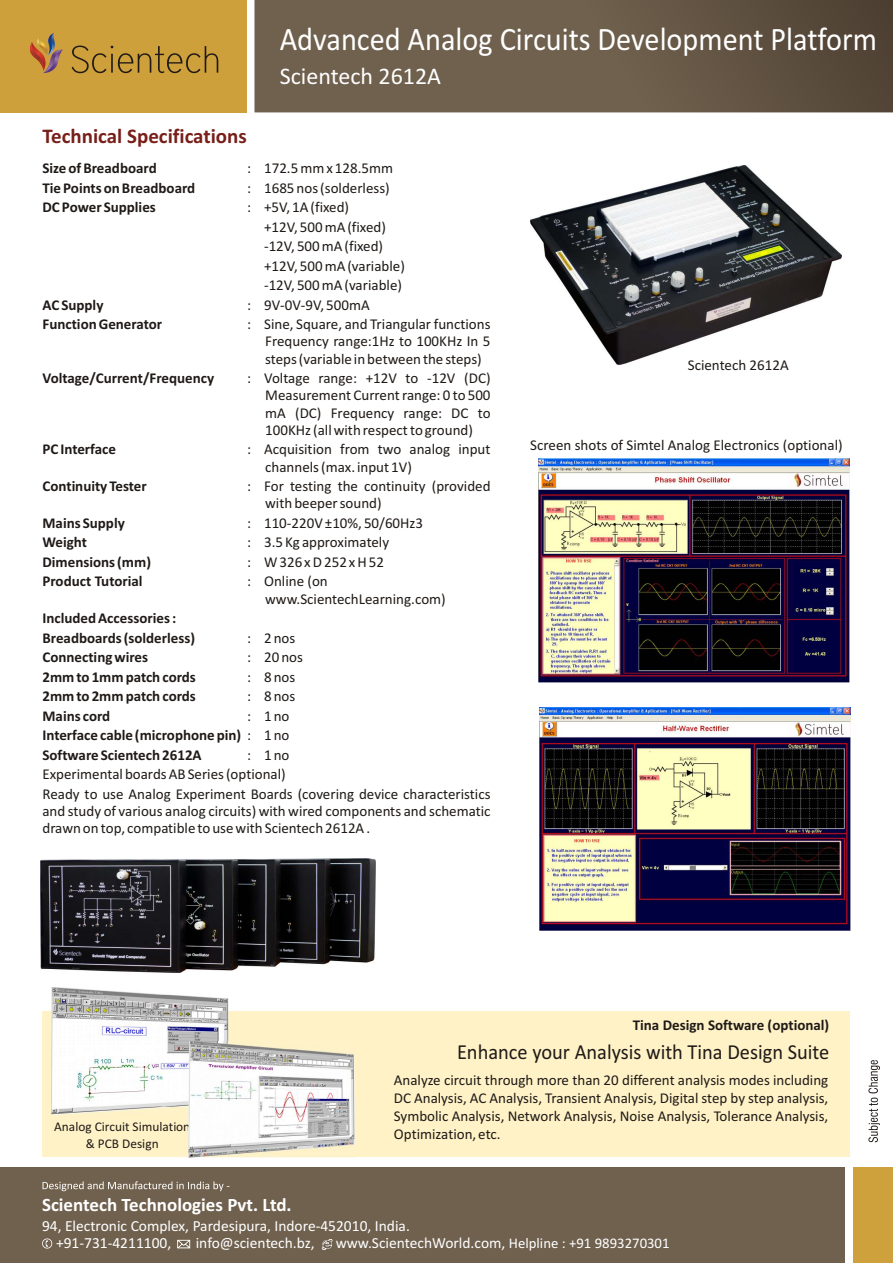
<style>
.page{position:relative;width:893px;height:1263px;background:#fff}
.page>*{position:absolute;margin:0;border:0;box-sizing:border-box;transform-origin:0 0}
.t1{font:33px "Calibri";color:#fff;scale:.92 1}
.t2{font:24px "Calibri";color:#fff}
.t3{font:21.45px "Calibri";color:#1f1a17;scale:.95 1}
.t4{font:700 21px "Calibri";color:#781f1a}
.t5{font:700 19.05px "Calibri";color:#fff}
.t6{font:15.45px/17px "Calibri";color:#fff}
.t7{font:15px/17.2px "Calibri";color:#1f1a17}
.t8{font:700 15px/19.5px "Calibri";color:#1f1a17}
.t9{font:13.35px/16.4px "Calibri";color:#1f1a17;text-align:center}
.s1{font-weight:400}
.s2{font-size:14.7px}
</style>
<div class="page">
<img style="left:531px;top:165px;width:311px;height:199px">
<img style="left:540px;top:707px;width:310px;height:224px">
<img style="left:538px;top:459px;width:311px;height:223px">
<img style="left:40px;top:858px;width:335px;height:114px">
<div style="left:43px;top:1012px;width:807px;height:145px;background:#fff2c7"></div>
<img style="left:52px;top:987px;width:176px;height:128px">
<img style="left:188px;top:1041px;width:167px;height:117px">
<svg style="left:254px;top:0;width:639px;height:112px;background:#685948"></svg>
<div style="left:0;top:0;width:246px;height:112px;background:#cea03c"></div>
<svg style="left:72px;top:46px;width:146px;height:27px"></svg>
<svg style="left:29px;top:33px;width:34px;height:40px"></svg>
<div style="left:0;top:1167px;width:845px;height:96px;background:#70614f"></div>
<div style="left:853px;top:1167px;width:39px;height:96px;background:#cfa13d"></div>
<svg style="left:868px;top:1060px;width:12px;height:82px"></svg>
<svg style="left:177px;top:1240px;width:13px;height:8px"></svg>
<svg style="left:322px;top:1239px;width:10px;height:11px"></svg>
<svg style="left:42px;top:1238px;width:10px;height:10px"></svg>
<svg style="left:43px;top:1181px;width:186px;height:10px"></svg>
<h3 class="t4" style="left:43px;top:127px;width:206px">Technical Specifications</h3>
<h1 class="t1" style="left:280px;top:25px;width:651px">Advanced Analog Circuits Development Platform</h1>
<h2 class="t2" style="left:280px;top:66px;width:163px">Scientech 2612A</h2>
<p class="t8" style="left:43px;top:160px;width:116px">Size of Breadboard</p>
<p class="t7" style="left:247px;top:161px;width:147px">: 172.5 mm x 128.5mm</p>
<p class="t8" style="left:43px;top:179px;width:154px">Tie Points on Breadboard</p>
<p class="t7" style="left:247px;top:180px;width:144px">: 1685 nos (solderless)</p>
<p class="t8" style="left:43px;top:199px;width:115px">DC Power Supplies</p>
<p class="t7" style="left:264px;top:199px;width:142px;line-height:19.5px;text-indent:-17px">: +5V, 1A (fixed)<br>+12V, 500 mA (fixed) -12V, 500 mA (fixed) +12V, 500 mA (variable) -12V, 500 mA (variable)</p>
<p class="t8" style="left:43px;top:296px;width:62px">AC Supply</p>
<p class="t7" style="left:247px;top:297px;width:124px">: 9V-0V-9V, 500mA</p>
<p class="t8" style="left:43px;top:316px;width:121px">Function Generator</p>
<p class="t7" style="left:265px;top:317px;width:227px;text-align:justify;text-indent:-18px">: Sine, Square, and Triangular functions Frequency range:1Hz to 100KHz In 5 steps (variable in between the steps)</p>
<p class="t8" style="left:42px;top:370px;width:173px">Voltage/Current/Frequency</p>
<p class="t7" style="left:265px;top:371px;width:227px;text-align:justify;text-indent:-18px">: Voltage range: +12V to -12V (DC)<br>Measurement Current range: 0 to 500 mA (DC) Frequency range: DC to 100KHz (all with respect to ground)</p>
<p class="t8" style="left:42px;top:441px;width:75px">PC Interface</p>
<p class="t7" style="left:265px;top:442px;width:227px;text-indent:-18px">: Acquisition from two analog input channels (max. input 1V)</p>
<p class="t8" style="left:42px;top:478px;width:106px">Continuity Tester</p>
<p class="t7" style="left:265px;top:479px;width:227px;text-indent:-18px">: For testing the continuity (provided with beeper sound)</p>
<p class="t8" style="left:42px;top:514px;width:84px">Mains Supply</p>
<p class="t7" style="left:247px;top:515px;width:177px">: 110-220V ±10%, 50/60Hz3</p>
<p class="t8" style="left:42px;top:534px;width:46px">Weight</p>
<p class="t7" style="left:247px;top:535px;width:143px">: 3.5 Kg approximately</p>
<p class="t8" style="left:42px;top:553px;width:110px">Dimensions (mm)</p>
<p class="t7" style="left:247px;top:554px;width:138px">: W 326 x D 252 x H 52</p>
<p class="t8" style="left:42px;top:573px;width:102px">Product Tutorial</p>
<p class="t7" style="left:265px;top:574px;width:182px;text-indent:-18px">: Online (on www.ScientechLearning.com)</p>
<p class="t8" style="left:42px;top:610px;width:154px">Included Accessories :<br>Breadboards (solderless)</p>
<p class="t7" style="left:247px;top:630px;width:50px">: 2 nos</p>
<p class="t8" style="left:42px;top:649px;width:107px">Connecting wires</p>
<p class="t7" style="left:247px;top:650px;width:57px">: 20 nos</p>
<p class="t8" style="left:42px;top:668px;width:155px">2mm to 1mm patch cords</p>
<p class="t7" style="left:247px;top:669px;width:50px">: 8 nos</p>
<p class="t8" style="left:42px;top:688px;width:155px">2mm to 2mm patch cords</p>
<p class="t7" style="left:247px;top:689px;width:50px">: 8 nos</p>
<p class="t8" style="left:42px;top:707px;width:69px">Mains cord</p>
<p class="t8" style="left:42px;top:707px;width:249px;text-align:justify;text-indent:205px"><span class="s1">: 1 no </span>Interface cable (microphone pin) <span class="s1">: 1 no </span>Software Scientech 2612A</p>
<p class="t7" style="left:42px;top:746px;width:450px;line-height:19.5px;text-indent:205px">: 1 no<br>Experimental boards AB Series (optional)<br>Ready to use Analog Experiment Boards (covering device characteristics</p>
<p class="t7" style="left:42px;top:803px;width:450px">and study of various analog circuits) with wired components and schematic drawn on top, compatible to use with Scientech 2612A .</p>
<p class="t7" style="left:688px;top:358px;width:102px">Scientech 2612A</p>
<p class="t7" style="left:530px;top:438px;width:314px">Screen shots of Simtel Analog Electronics (optional)</p>
<p class="t8" style="left:633px;top:1016px;width:198px">Tina Design Software (optional)</p>
<p class="t9" style="left:54px;top:1120px;width:138px">Analog Circuit Simulation &amp; PCB Design</p>
<h3 class="t3" style="left:457px;top:1042px;width:393px">Enhance your Analysis with Tina Design Suite</h3>
<p class="t7" style="left:394px;top:1072px;width:436px;line-height:18px;text-align:justify">Analyze circuit through more than 20 different analysis modes including DC Analysis, AC Analysis, Transient Analysis, Digital step by step analysis, Symbolic Analysis, Network Analysis, Noise Analysis, Tolerance Analysis, Optimization, etc.</p>
<p class="t5" style="left:42px;top:1197px;width:251px">Scientech Technologies Pvt. Ltd.</p>
<p class="t6" style="left:56px;top:1218px;width:355px;text-indent:-14px">94, Electronic Complex, Pardesipura, Indore-452010, India. +91-731-4211100,</p>
<p class="t6" style="left:196px;top:1235px;width:120px">info@scientech.bz,</p>
<p class="t6" style="left:336px;top:1235px;width:335px">www.ScientechWorld.com, <span class="s2">Helpline : +91 9893270301</span></p>
</div>
